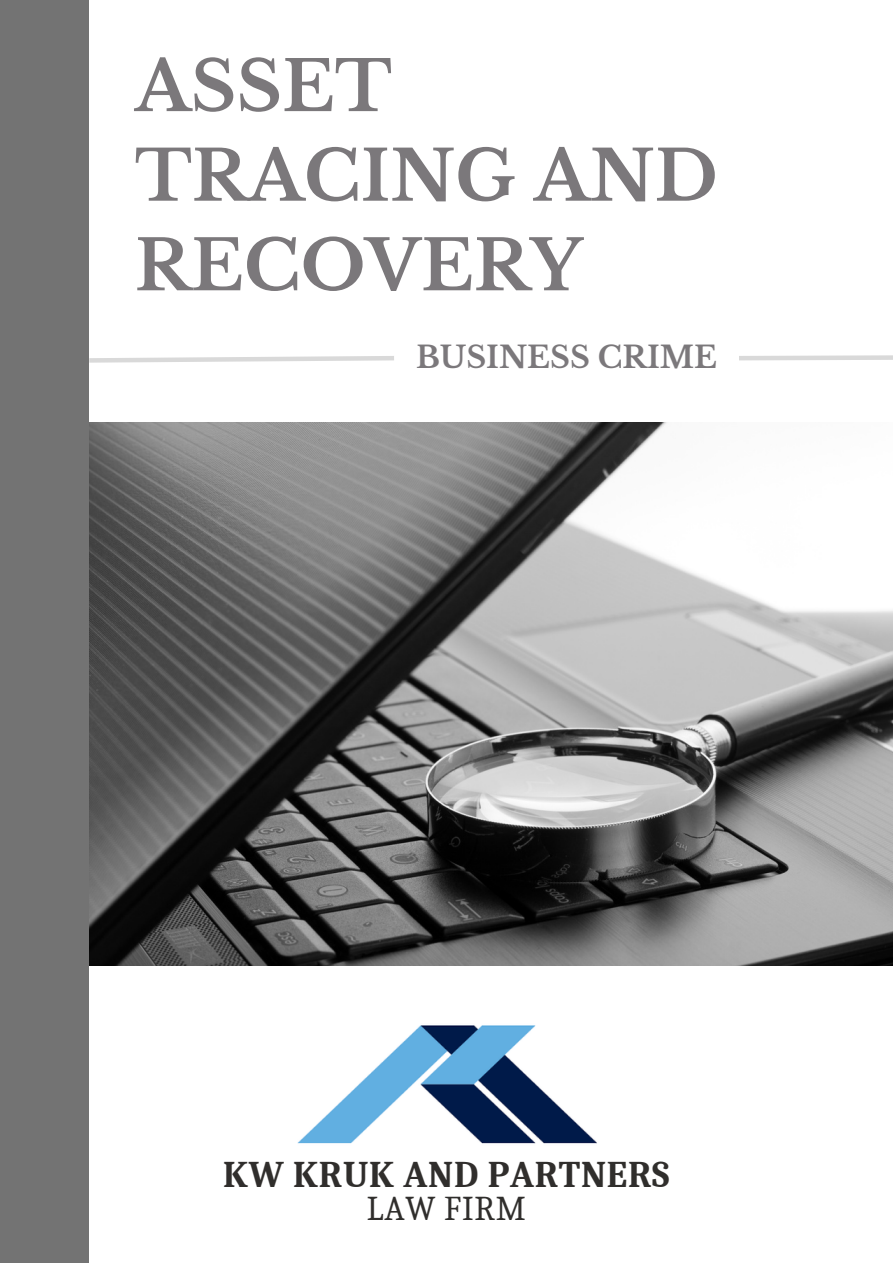
<style>
.page{position:relative;width:893px;height:1264px;background:#fff}
.page>*{position:absolute;margin:0;border:0;box-sizing:border-box;transform-origin:0 0}
.t1{font:700 69px "Libre Baskerville";color:#7b787b}
.t2{font:700 36.6px "Caladea";letter-spacing:.02em;color:#302e2c}
.t3{font:33.75px "Caladea";letter-spacing:.02em;color:#302e2c}
.t4{font:700 30px "Libre Baskerville";color:#7b787b}
</style>
<div class="page">
<div style="left:0;top:0;width:89px;height:1262px;background:#737373"></div>
<img style="left:297px;top:1025px;width:300px;height:119px">
<svg style="left:89px;top:356px;width:305px;height:7px"></svg>
<svg style="left:739px;top:355px;width:153px;height:6px"></svg>
<img style="left:89px;top:422px;width:803px;height:543px">
<p class="t1" style="left:135px;top:44px;width:258px">ASSET</p>
<p class="t1" style="left:135px;top:134px;width:584px">TRACING AND</p>
<p class="t1" style="left:135px;top:223px;width:449px">RECOVERY</p>
<p class="t4" style="left:416px;top:339px;width:302px">BUSINESS CRIME</p>
<p class="t2" style="left:223px;top:1154px;width:448px">KW KRUK AND PARTNERS</p>
<p class="t3" style="left:367px;top:1189px;width:160px">LAW FIRM</p>
</div>
